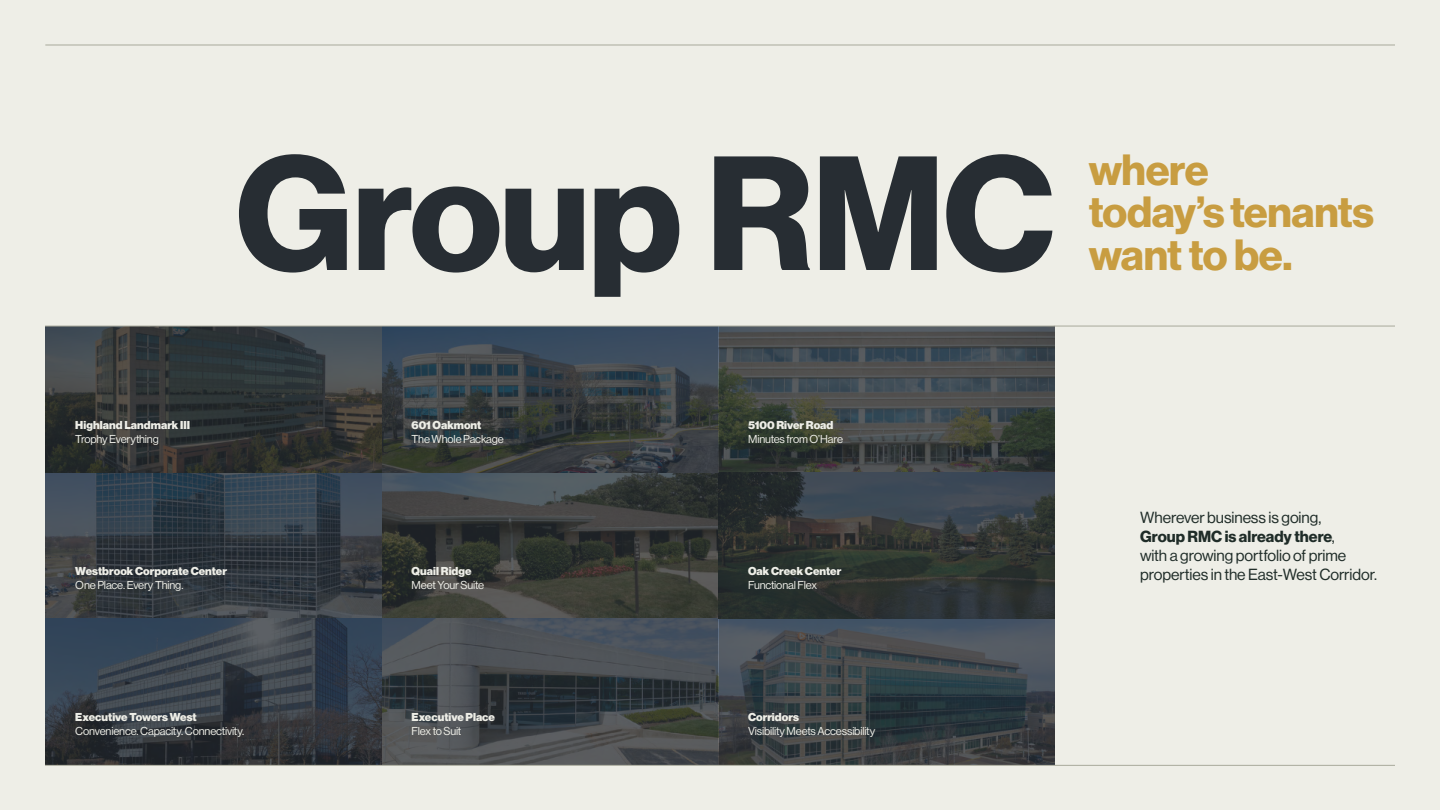
<style>
.page{position:relative;width:1440px;height:810px;background:#eeeee7}
.page>*{position:absolute;margin:0;border:0;box-sizing:border-box;transform-origin:0 0}
.t1{font:158.85px "N Haas Grotesk DS Pro 75 Bd";letter-spacing:-.01em;color:#272d33}
.t2{font:42.75px/42.8px "N Haas Grotesk DS Pro 75 Bd";letter-spacing:-.01em;color:#c89d41}
.t3{font:15.75px "N Haas Grotesk DS Pro 55 Rg";letter-spacing:-.005em;color:#1f2c28}
.t4{font:15.75px "N Haas Grotesk DS Pro 75 Bd";color:#1f2c28}
.t5{font:11.25px "N Haas Grotesk DS Pro 55 Rg";letter-spacing:-.015em;color:#eeeee7}
.t6{font:11.25px "N Haas Grotesk DS Pro 95 Blk";color:#eeeee7}
.s1{font-family:"N Haas Grotesk DS Pro 55 Rg"}
</style>
<div class="page">
<hr style="left:45px;top:45px;width:1350px;height:1px;background:#a8a99b">
<img style="left:382px;top:473px;width:336px;height:146px">
<svg style="left:718px;top:327px;width:337px;height:146px;background:#414746"></svg>
<svg style="left:718px;top:619px;width:337px;height:146px;background:#3d454a"></svg>
<svg style="left:382px;top:619px;width:336px;height:146px;background:#44494d"></svg>
<svg style="left:45px;top:473px;width:337px;height:146px;background:#353e47"></svg>
<svg style="left:45px;top:619px;width:337px;height:146px;background:#353d47"></svg>
<svg style="left:718px;top:473px;width:337px;height:146px;background:#313839"></svg>
<svg style="left:382px;top:327px;width:336px;height:146px;background:#374047"></svg>
<svg style="left:45px;top:327px;width:337px;height:146px;background:#343839"></svg>
<hr style="left:45px;top:326px;width:1350px;height:1px;background:#a8a99b">
<hr style="left:45px;top:765px;width:1350px;height:1px;background:#a8a99b">
<h1 class="t1" style="left:236px;top:121px;width:821px">Group RMC</h1>
<h2 class="t2" style="left:1089px;top:149px;width:287px">where<br>today’s tenants</h2>
<h2 class="t2" style="left:1089px;top:234px;width:205px">want to be.</h2>
<p class="t6" style="left:75px;top:419px;width:116px">Highland Landmark III</p>
<p class="t5" style="left:75px;top:432px;width:85px">Trophy Everything</p>
<p class="t6" style="left:412px;top:419px;width:71px">601 Oakmont</p>
<p class="t5" style="left:412px;top:432px;width:94px">The Whole Package</p>
<p class="t6" style="left:748px;top:419px;width:87px">5100 River Road</p>
<p class="t5" style="left:748px;top:432px;width:96px">Minutes from O’Hare</p>
<h3 class="t3" style="left:1140px;top:509px;width:183px">Wherever business is going,</h3>
<h3 class="t4" style="left:1140px;top:528px;width:196px">Group RMC is already there<span class="s1">,</span></h3>
<h3 class="t3" style="left:1140px;top:547px;width:208px">with a growing portfolio of prime</h3>
<p class="t6" style="left:748px;top:565px;width:95px">Oak Creek Center</p>
<p class="t5" style="left:748px;top:578px;width:70px">Functional Flex</p>
<p class="t6" style="left:75px;top:565px;width:153px">Westbrook Corporate Center</p>
<h3 class="t3" style="left:1140px;top:566px;width:238px">properties in the East-West Corridor.</h3>
<p class="t5" style="left:75px;top:578px;width:110px">One Place. Every Thing.</p>
<p class="t6" style="left:412px;top:565px;width:62px">Quail Ridge</p>
<p class="t5" style="left:412px;top:578px;width:74px">Meet Your Suite</p>
<p class="t6" style="left:75px;top:711px;width:123px">Executive Towers West</p>
<p class="t5" style="left:75px;top:725px;width:170px">Convenience. Capacity. Connectivity.</p>
<p class="t6" style="left:412px;top:711px;width:85px">Executive Place</p>
<p class="t5" style="left:412px;top:725px;width:51px">Flex to Suit</p>
<p class="t6" style="left:748px;top:711px;width:52px">Corridors</p>
<p class="t5" style="left:748px;top:725px;width:129px">Visibility Meets Accessibility</p>
</div>
